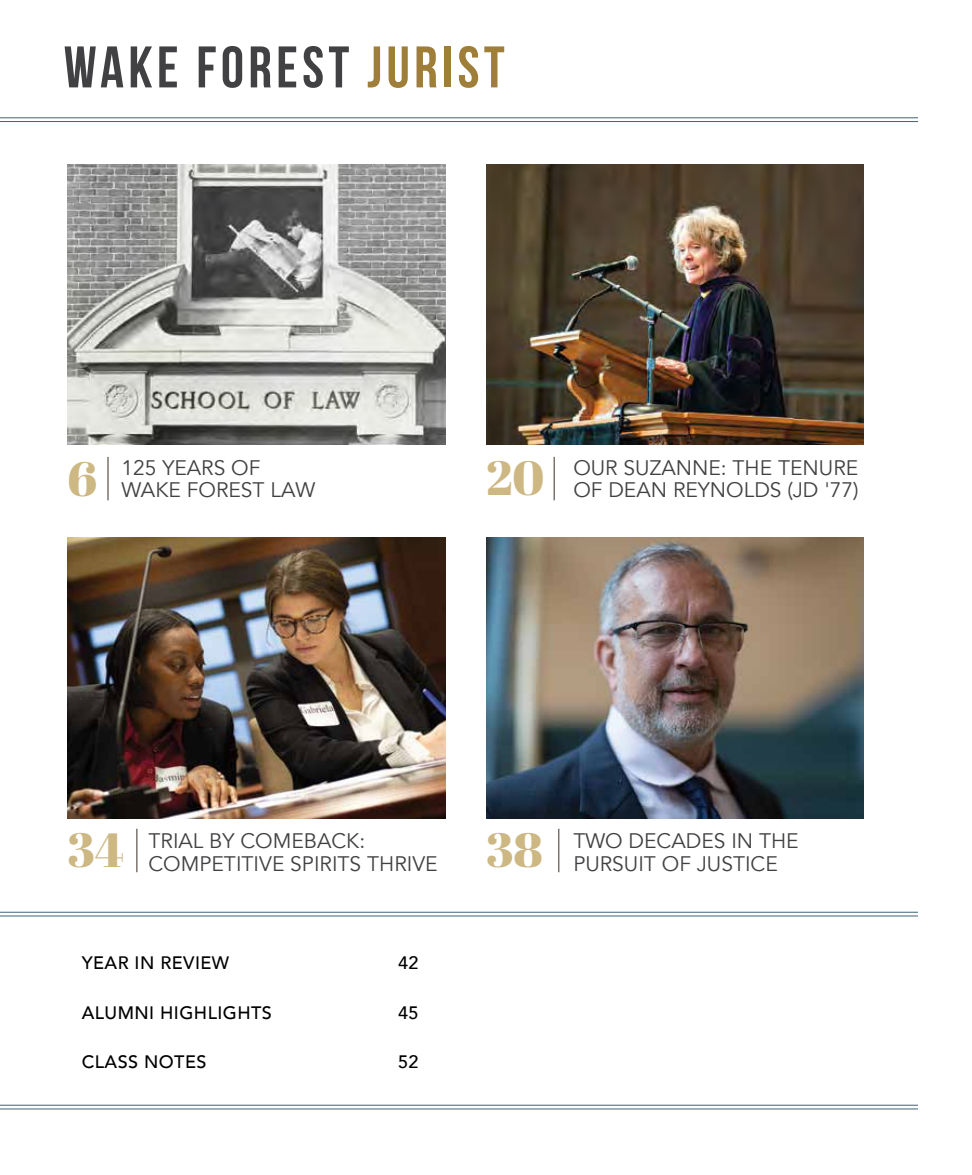
<style>
.page{position:relative;width:972px;height:1175px;background:#fff}
.page>*{position:absolute;margin:0;border:0;box-sizing:border-box;transform-origin:0 0}
.t1{font:700 58.5px "Bebas Neue";letter-spacing:.075em;color:#414042}
.t2{font:48px "Abril Fatface";color:#cdb884}
.t3{font:21px/22.5px "Avenir";color:#414042}
.t4{font:500 18px "Avenir";letter-spacing:.025em;color:#000}
.s1{color:#9e7e38}
</style>
<div class="page">
<img style="left:68px;top:164px;width:378px;height:280px">
<img style="left:68px;top:538px;width:378px;height:280px">
<img style="left:486px;top:164px;width:378px;height:280px">
<img style="left:486px;top:538px;width:378px;height:280px">
<hr style="left:0;top:117px;width:918px;height:1px;background:#426375">
<hr style="left:0;top:121px;width:918px;height:1px;background:#426375">
<hr style="left:0;top:911px;width:918px;height:1px;background:#426375">
<hr style="left:0;top:915px;width:918px;height:1px;background:#426375">
<hr style="left:0;top:1104px;width:918px;height:1px;background:#426375">
<hr style="left:0;top:1108px;width:918px;height:1px;background:#426375">
<hr style="left:107px;top:457px;width:2px;height:43px;background:#7a746e">
<hr style="left:554px;top:457px;width:1px;height:43px;background:#7a746e">
<hr style="left:136px;top:828px;width:2px;height:44px;background:#7a746e">
<hr style="left:558px;top:828px;width:1px;height:44px;background:#7a746e">
<h1 class="t1" style="left:64px;top:35px;width:442px">WAKE FOREST <span class="s1">JURIST</span></h1>
<h2 class="t2" style="left:68px;top:445px;width:31px">6</h2>
<p class="t3" style="left:122px;top:457px;width:195px">125 YEARS OF<br>WAKE FOREST LAW</p>
<h2 class="t2" style="left:486px;top:444px;width:60px">20</h2>
<p class="t3" style="left:573px;top:457px;width:287px">OUR SUZANNE: THE TENURE<br>OF DEAN REYNOLDS (JD '77)</p>
<h2 class="t2" style="left:68px;top:816px;width:58px">34</h2>
<p class="t3" style="left:148px;top:830px;width:291px">TRIAL BY COMEBACK:<br>COMPETITIVE SPIRITS THRIVE</p>
<h2 class="t2" style="left:486px;top:816px;width:58px">38</h2>
<p class="t3" style="left:573px;top:830px;width:227px">TWO DECADES IN THE<br>PURSUIT OF JUSTICE</p>
<p class="t4" style="left:82px;top:947px;width:149px">YEAR IN REVIEW</p>
<p class="t4" style="left:398px;top:947px;width:22px">42</p>
<p class="t4" style="left:82px;top:997px;width:192px">ALUMNI HIGHLIGHTS</p>
<p class="t4" style="left:398px;top:997px;width:22px">45</p>
<p class="t4" style="left:82px;top:1046px;width:126px">CLASS NOTES</p>
<p class="t4" style="left:398px;top:1046px;width:22px">52</p>
</div>
